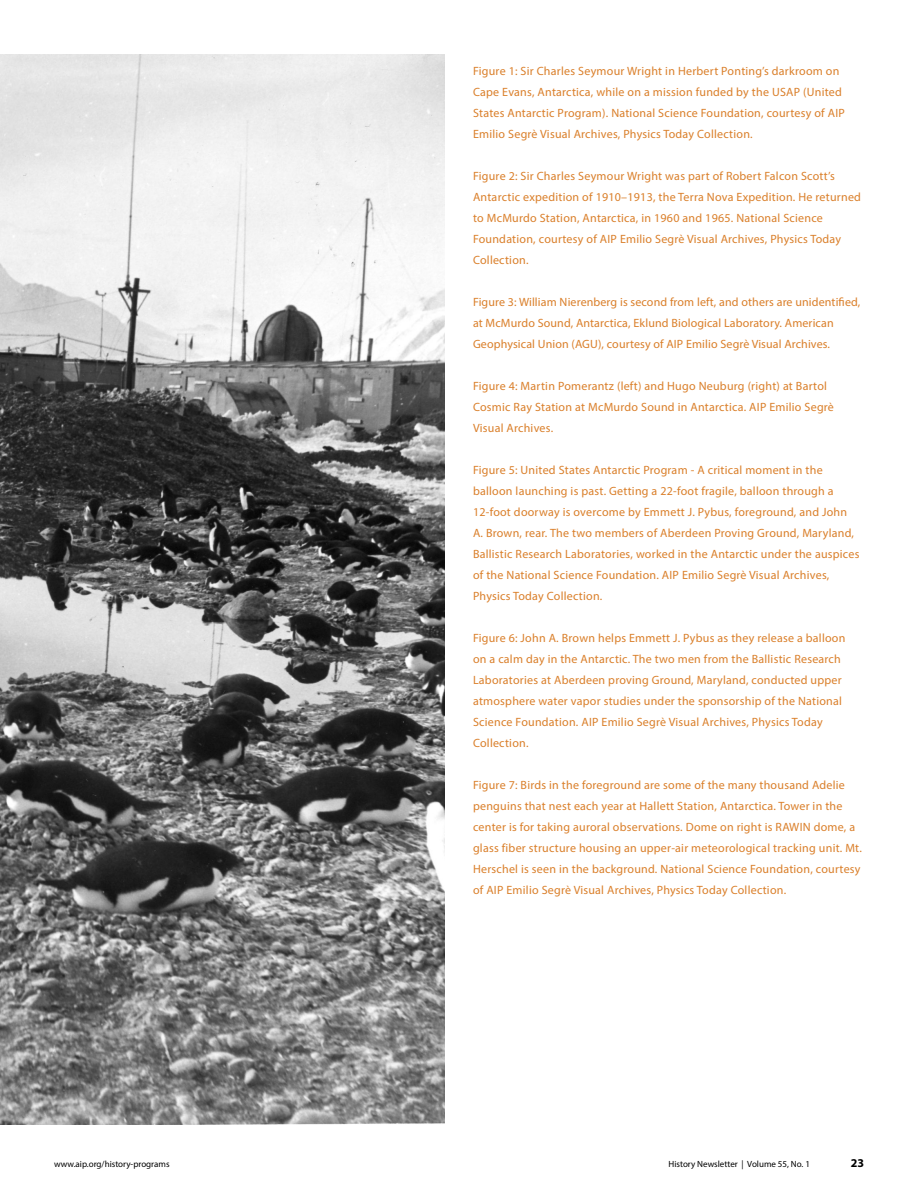
<style>
.page{position:relative;width:918px;height:1188px;background:#fff}
.page>*{position:absolute;margin:0;border:0;box-sizing:border-box;transform-origin:0 0}
.t1{font:12px/21px "Myriad Pro";letter-spacing:.02em;color:#da7f2a}
.t2{font:700 12px "Myriad Pro";color:#000}
.t3{font:9px "Myriad Pro";color:#000}
</style>
<div class="page">
<img style="left:0;top:54px;width:444px;height:1071px">
<p class="t1" style="left:473px;top:60px;width:373px">Figure 1: Sir Charles Seymour Wright in Herbert Ponting’s darkroom on Cape Evans, Antarctica, while on a mission funded by the USAP (United States Antarctic Program). National Science Foundation, courtesy of AIP Emilio Segrè Visual Archives, Physics Today Collection.</p>
<p class="t1" style="left:473px;top:165px;width:389px">Figure 2: Sir Charles Seymour Wright was part of Robert Falcon Scott’s Antarctic expedition of 1910–1913, the Terra Nova Expedition. He returned to McMurdo Station, Antarctica, in 1960 and 1965. National Science Foundation, courtesy of AIP Emilio Segrè Visual Archives, Physics Today Collection.</p>
<p class="t1" style="left:473px;top:291px;width:389px">Figure 3: William Nierenberg is second from left, and others are unidentified, at McMurdo Sound, Antarctica, Eklund Biological Laboratory. American<br>Geophysical Union (AGU), courtesy of AIP Emilio Segrè Visual Archives.</p>
<p class="t1" style="left:473px;top:375px;width:362px">Figure 4: Martin Pomerantz (left) and Hugo Neuburg (right) at Bartol<br>Cosmic Ray Station at McMurdo Sound in Antarctica. AIP Emilio Segrè<br>Visual Archives.</p>
<p class="t1" style="left:473px;top:459px;width:388px">Figure 5: United States Antarctic Program - A critical moment in the balloon launching is past. Getting a 22-foot fragile, balloon through a 12-foot doorway is overcome by Emmett J. Pybus, foreground, and John A. Brown, rear. The two members of Aberdeen Proving Ground, Maryland, Ballistic Research Laboratories, worked in the Antarctic under the auspices of the National Science Foundation. AIP Emilio Segrè Visual Archives, Physics Today Collection.</p>
<p class="t1" style="left:473px;top:627px;width:374px">Figure 6: John A. Brown helps Emmett J. Pybus as they release a balloon on a calm day in the Antarctic. The two men from the Ballistic Research Laboratories at Aberdeen proving Ground, Maryland, conducted upper atmosphere water vapor studies under the sponsorship of the National Science Foundation. AIP Emilio Segrè Visual Archives, Physics Today Collection.</p>
<p class="t1" style="left:473px;top:774px;width:390px">Figure 7: Birds in the foreground are some of the many thousand Adelie penguins that nest each year at Hallett Station, Antarctica. Tower in the center is for taking auroral observations. Dome on right is RAWIN dome, a glass fiber structure housing an upper-air meteorological tracking unit. Mt.<br>Herschel is seen in the background. National Science Foundation, courtesy of AIP Emilio Segrè Visual Archives, Physics Today Collection.</p>
<p class="t3" style="left:54px;top:1159px;width:117px">www.aip.org/history-programs</p>
<p class="t3" style="left:668px;top:1159px;width:143px">History Newsletter | Volume 55, No. 1</p>
<p class="t2" style="left:851px;top:1155px;width:15px">23</p>
</div>
